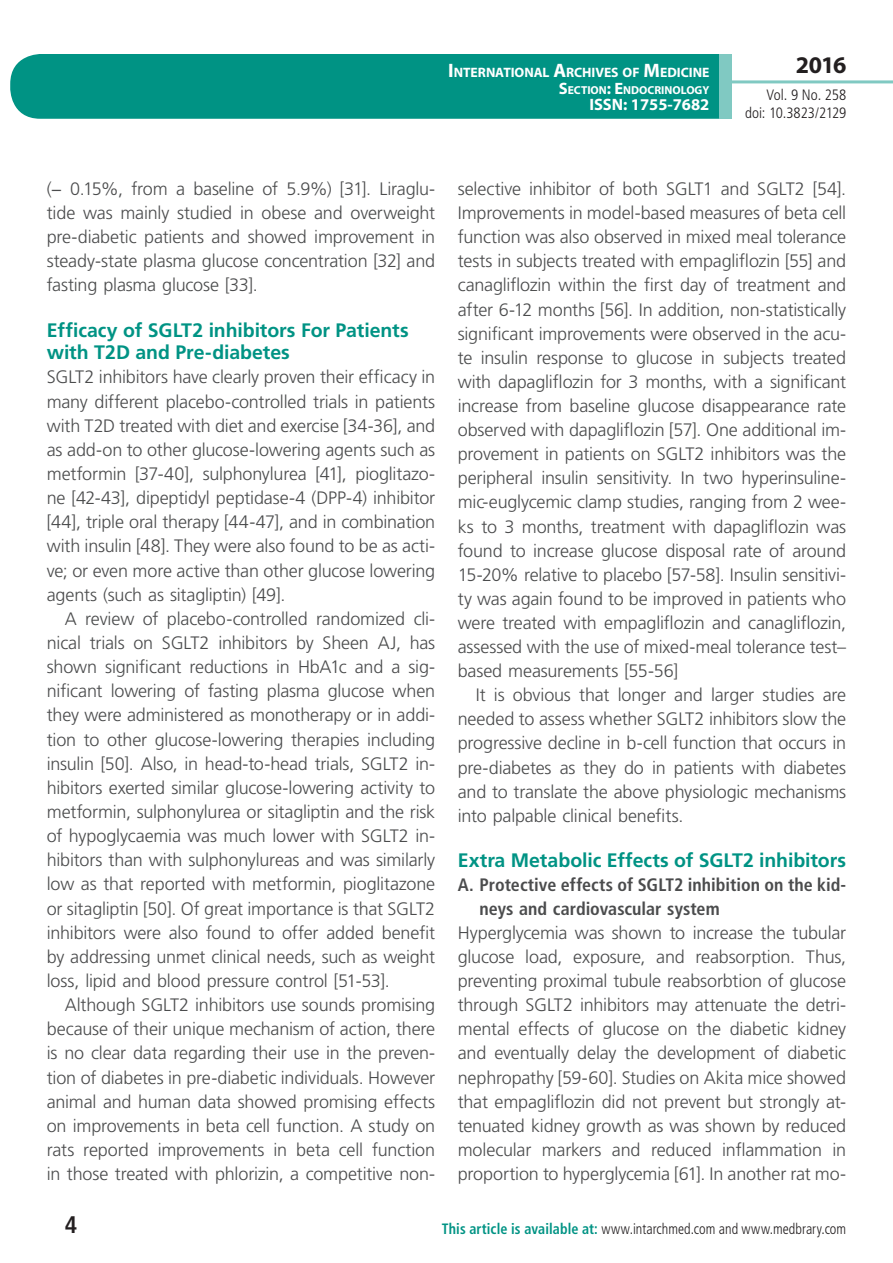
<style>
.page{position:relative;width:893px;height:1263px;background:#fff}
.page>*{position:absolute;margin:0;border:0;box-sizing:border-box;transform-origin:0 0}
.t1{font:700 24px "Myriad Pro";color:#231f20}
.t2{font:700 condensed 24px "Frutiger LT Std";color:#231f20}
.t3{font:700 19.5px/22.6px "Frutiger LT Std";letter-spacing:-.005em;color:#009384}
.t4{font:300 18px/24.2px "Frutiger LT Std";letter-spacing:-.01em;color:#4b4c4d;text-align:justify}
.t5{font:700 condensed 18px/24.2px "Frutiger LT Std";color:#4b4c4d}
.t6{font:700 16.5px "Myriad Pro";color:#fff}
.t7{font:300 condensed 15px "Frutiger LT Std";letter-spacing:.005em;color:#231f20;scale:.94 1}
.t8{font:300 condensed 15px/18px "Frutiger LT Std";letter-spacing:.005em;color:#231f20;text-align:right}
.t9{font:700 13.65px "Myriad Pro";letter-spacing:-.005em;color:#fff}
.t10{font:700 11.55px "Myriad Pro";color:#fff}
.s1{font-size:19.5px}
.s2{font-size:16.5px}
.s3{font-weight:700;color:#009384}
</style>
<div class="page">
<div style="left:10px;top:54px;width:775px;height:65px;background:#009384;border-radius:30px"></div>
<div style="left:732px;top:0;width:161px;height:157px;background:#fff"></div>
<hr style="left:730px;top:80px;width:163px;height:3px;background:#80c9c2">
<div style="left:719px;top:54px;width:13px;height:65px;background:#80c9c2"></div>
<p class="t9" style="left:448px;top:64px;width:263px"><span class="s1">I</span>NTERNATIONAL <span class="s1">A</span>RCHIVES OF <span class="s1">M</span>EDICINE</p>
<p class="t10" style="left:559px;top:82px;width:152px"><span class="s2">S</span>ECTION<span class="s2">: E</span>NDOCRINOLOGY</p>
<p class="t6" style="left:589px;top:94px;width:122px">ISSN: 1755-7682</p>
<h1 class="t1" style="left:796px;top:49px;width:52px">2016</h1>
<p class="t8" style="left:745px;top:86px;width:103px">Vol. 9 No. 258 doi: 10.3823/2129</p>
<p class="t4" style="left:47px;top:177px;width:390px">(− 0.15%, from a baseline of 5.9%) [31]. Liraglu&shy;tide was mainly studied in obese and overweight pre-diabetic patients and showed improvement in steady-state plasma glucose concentration [32] and fasting plasma glucose [33].</p>
<p class="t3" style="left:47px;top:319px;width:363px">Efficacy of SGLT2 inhibitors For Patients with T2D and Pre-diabetes</p>
<p class="t4" style="left:47px;top:365px;width:390px">SGLT2 inhibitors have clearly proven their efficacy in many different placebo-controlled trials in patients with T2D treated with diet and exercise [34-36], and as add-on to other glucose-lowering agents such as metformin [37-40], sulphonylurea [41], pioglitazo&shy;ne [42-43], dipeptidyl peptidase-4 (DPP-4) inhibitor [44], triple oral therapy [44-47], and in combination with insulin [48]. They were also found to be as acti&shy;ve; or even more active than other glucose lowering agents (such as sitagliptin) [49].</p>
<p class="t4" style="left:47px;top:607px;width:390px;text-indent:18px">A review of placebo-controlled randomized cli&shy;nical trials on SGLT2 inhibitors by Sheen AJ, has shown significant reductions in HbA1c and a sig&shy;nificant lowering of fasting plasma glucose when they were administered as monotherapy or in addi&shy;tion to other glucose-lowering therapies including insulin [50]. Also, in head-to-head trials, SGLT2 in&shy;hibitors exerted similar glucose-lowering activity to metformin, sulphonylurea or sitagliptin and the risk of hypoglycaemia was much lower with SGLT2 in&shy;hibitors than with sulphonylureas and was similarly low as that reported with metformin, pioglitazone or sitagliptin [50]. Of great importance is that SGLT2 inhibitors were also found to offer added benefit by addressing unmet clinical needs, such as weight loss, lipid and blood pressure control [51-53].</p>
<p class="t4" style="left:47px;top:993px;width:390px;text-indent:18px">Although SGLT2 inhibitors use sounds promising because of their unique mechanism of action, there is no clear data regarding their use in the preven&shy;tion of diabetes in pre-diabetic individuals. However animal and human data showed promising effects on improvements in beta cell function. A study on rats reported improvements in beta cell function in those treated with phlorizin, a competitive non-</p>
<p class="t4" style="left:458px;top:177px;width:390px">selective inhibitor of both SGLT1 and SGLT2 [54].<br>Improvements in model-based measures of beta cell function was also observed in mixed meal tolerance tests in subjects treated with empagliflozin [55] and canagliflozin within the first day of treatment and after 6-12 months [56]. In addition, non-statistically significant improvements were observed in the acu&shy;te insulin response to glucose in subjects treated with dapagliflozin for 3 months, with a significant increase from baseline glucose disappearance rate observed with dapagliflozin [57]. One additional im&shy;provement in patients on SGLT2 inhibitors was the peripheral insulin sensitivity. In two hyperinsuline&shy;mic-euglycemic clamp studies, ranging from 2 wee&shy;ks to 3 months, treatment with dapagliflozin was found to increase glucose disposal rate of around 15-20% relative to placebo [57-58]. Insulin sensitivi&shy;ty was again found to be improved in patients who were treated with empagliflozin and canagliflozin, assessed with the use of mixed-meal tolerance test– based measurements [55-56]</p>
<p class="t4" style="left:458px;top:683px;width:390px;text-indent:18px">It is obvious that longer and larger studies are needed to assess whether SGLT2 inhibitors slow the progressive decline in b-cell function that occurs in pre-diabetes as they do in patients with diabetes and to translate the above physiologic mechanisms into palpable clinical benefits.</p>
<p class="t3" style="left:458px;top:848px;width:390px">Extra Metabolic Effects of SGLT2 inhibitors</p>
<p class="t5" style="left:479px;top:872px;width:368px;text-indent:-22px">A. Protective effects of SGLT2 inhibition on the kid&shy;neys and cardiovascular system</p>
<p class="t4" style="left:458px;top:921px;width:390px">Hyperglycemia was shown to increase the tubular glucose load, exposure, and reabsorption. Thus, preventing proximal tubule reabsorbtion of glucose through SGLT2 inhibitors may attenuate the detri&shy;mental effects of glucose on the diabetic kidney and eventually delay the development of diabetic nephropathy [59-60]. Studies on Akita mice showed that empagliflozin did not prevent but strongly at&shy;tenuated kidney growth as was shown by reduced molecular markers and reduced inflammation in proportion to hyperglycemia [61]. In another rat mo-</p>
<h1 class="t2" style="left:65px;top:1210px;width:14px">4</h1>
<p class="t7" style="left:442px;top:1220px;width:432px"><span class="s3">This article is available at:</span> www.intarchmed.com and www.medbrary.com</p>
</div>
